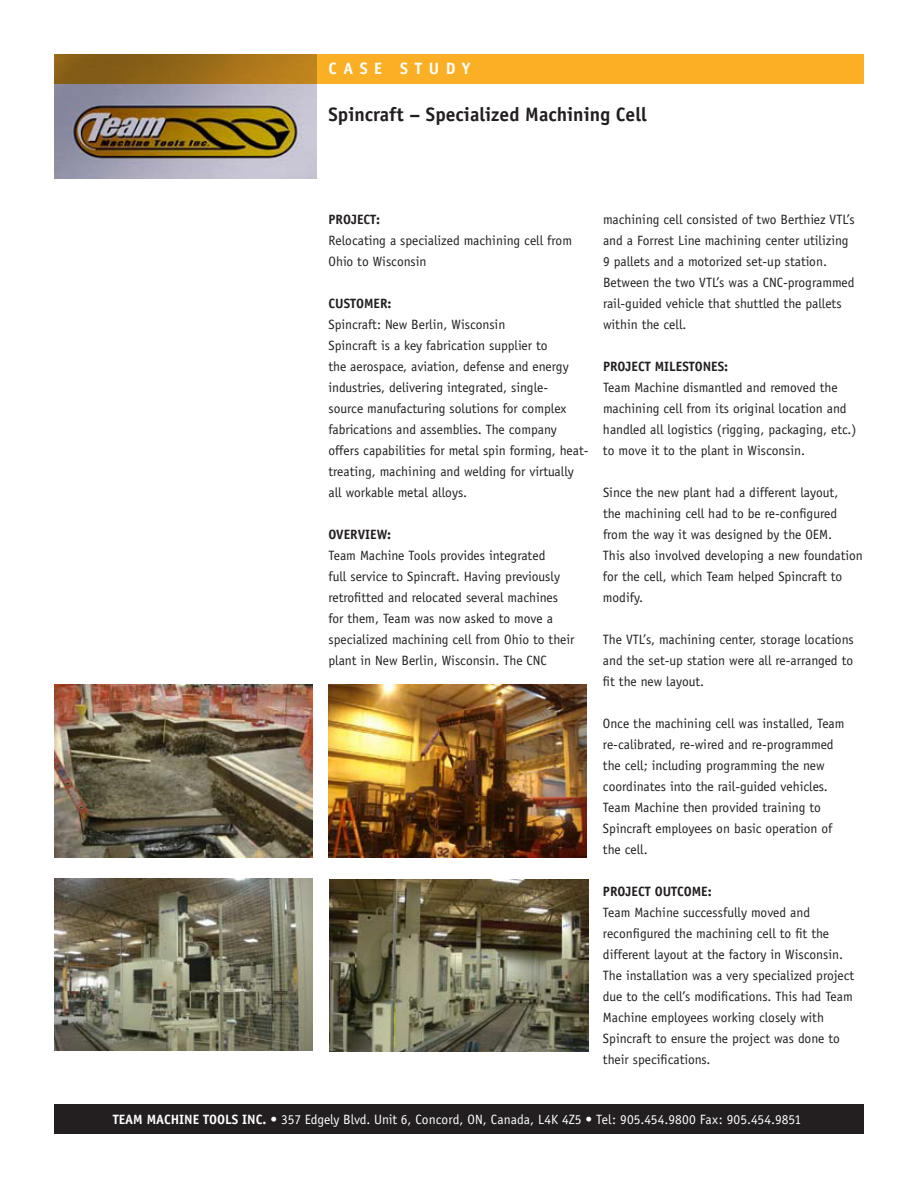
<style>
.page{position:relative;width:918px;height:1188px;background:#fff}
.page>*{position:absolute;margin:0;border:0;box-sizing:border-box;transform-origin:0 0}
.t1{font:700 19.5px "Officina Sans";color:#231f20}
.t2{font:700 16.5px "Officina Sans";letter-spacing:.4em;color:#fff}
.t3{font:13.5px/21px "Officina Sans";color:#231f20}
.t4{font:13.5px "Officina Sans";color:#fff}
.t5{font:700 13.5px "Officina Sans";color:#231f20}
.s1{font-weight:700}
</style>
<div class="page">
<img style="left:54px;top:83px;width:262px;height:95px">
<svg style="left:54px;top:54px;width:810px;height:29px;background:#db9821"></svg>
<div style="left:54px;top:1105px;width:810px;height:29px;background:#231f20"></div>
<img style="left:54px;top:685px;width:258px;height:172px">
<img style="left:330px;top:879px;width:258px;height:172px">
<img style="left:328px;top:685px;width:259px;height:172px">
<img style="left:54px;top:878px;width:258px;height:173px">
<p class="t2" style="left:328px;top:58px;width:143px">CASE STUDY</p>
<h1 class="t1" style="left:328px;top:102px;width:320px">Spincraft – Specialized Machining Cell</h1>
<p class="t5" style="left:328px;top:211px;width:53px">PROJECT:</p>
<p class="t3" style="left:328px;top:230px;width:245px">Relocating a specialized machining cell from<br>Ohio to Wisconsin</p>
<p class="t5" style="left:328px;top:295px;width:65px">CUSTOMER:</p>
<p class="t3" style="left:328px;top:314px;width:262px">Spincraft: New Berlin, Wisconsin<br>Spincraft is a key fabrication supplier to<br>the aerospace, aviation, defense and energy industries, delivering integrated, single-<br>source manufacturing solutions for complex fabrications and assemblies. The company offers capabilities for metal spin forming, heat&shy;treating, machining and welding for virtually all workable metal alloys.</p>
<p class="t5" style="left:328px;top:526px;width:64px">OVERVIEW:</p>
<p class="t3" style="left:328px;top:545px;width:247px">Team Machine Tools provides integrated<br>full service to Spincraft. Having previously retrofitted and relocated several machines for them, Team was now asked to move a specialized machining cell from Ohio to their plant in New Berlin, Wisconsin. The CNC</p>
<p class="t3" style="left:603px;top:209px;width:253px">machining cell consisted of two Berthiez VTL’s and a Forrest Line machining center utilizing 9 pallets and a motorized set-up station.<br>Between the two VTL’s was a CNC-programmed rail-guided vehicle that shuttled the pallets within the cell.</p>
<p class="t5" style="left:603px;top:358px;width:127px">PROJECT MILESTONES:</p>
<p class="t3" style="left:603px;top:377px;width:255px">Team Machine dismantled and removed the machining cell from its original location and handled all logistics (rigging, packaging, etc.) to move it to the plant in Wisconsin.</p>
<p class="t3" style="left:603px;top:482px;width:261px">Since the new plant had a different layout,<br>the machining cell had to be re-configured from the way it was designed by the OEM.<br>This also involved developing a new foundation for the cell, which Team helped Spincraft to modify.</p>
<p class="t3" style="left:603px;top:629px;width:252px;text-align:justify">The VTL’s, machining center, storage locations and the set-up station were all re-arranged to fit the new layout.</p>
<p class="t3" style="left:603px;top:713px;width:243px">Once the machining cell was installed, Team re-calibrated, re-wired and re-programmed the cell; including programming the new coordinates into the rail-guided vehicles.<br>Team Machine then provided training to Spincraft employees on basic operation of the cell.</p>
<p class="t5" style="left:603px;top:883px;width:110px">PROJECT OUTCOME:</p>
<p class="t3" style="left:603px;top:902px;width:253px">Team Machine successfully moved and reconfigured the machining cell to fit the different layout at the factory in Wisconsin.<br>The installation was a very specialized project due to the cell’s modifications. This had Team Machine employees working closely with Spincraft to ensure the project was done to their specifications.</p>
<p class="t4" style="left:113px;top:1111px;width:690px"><span class="s1">TEAM MACHINE TOOLS INC. •</span> 357 Edgely Blvd. Unit 6, Concord, ON, Canada, L4K 4Z5 • Tel: 905.454.9800 Fax: 905.454.9851</p>
</div>
